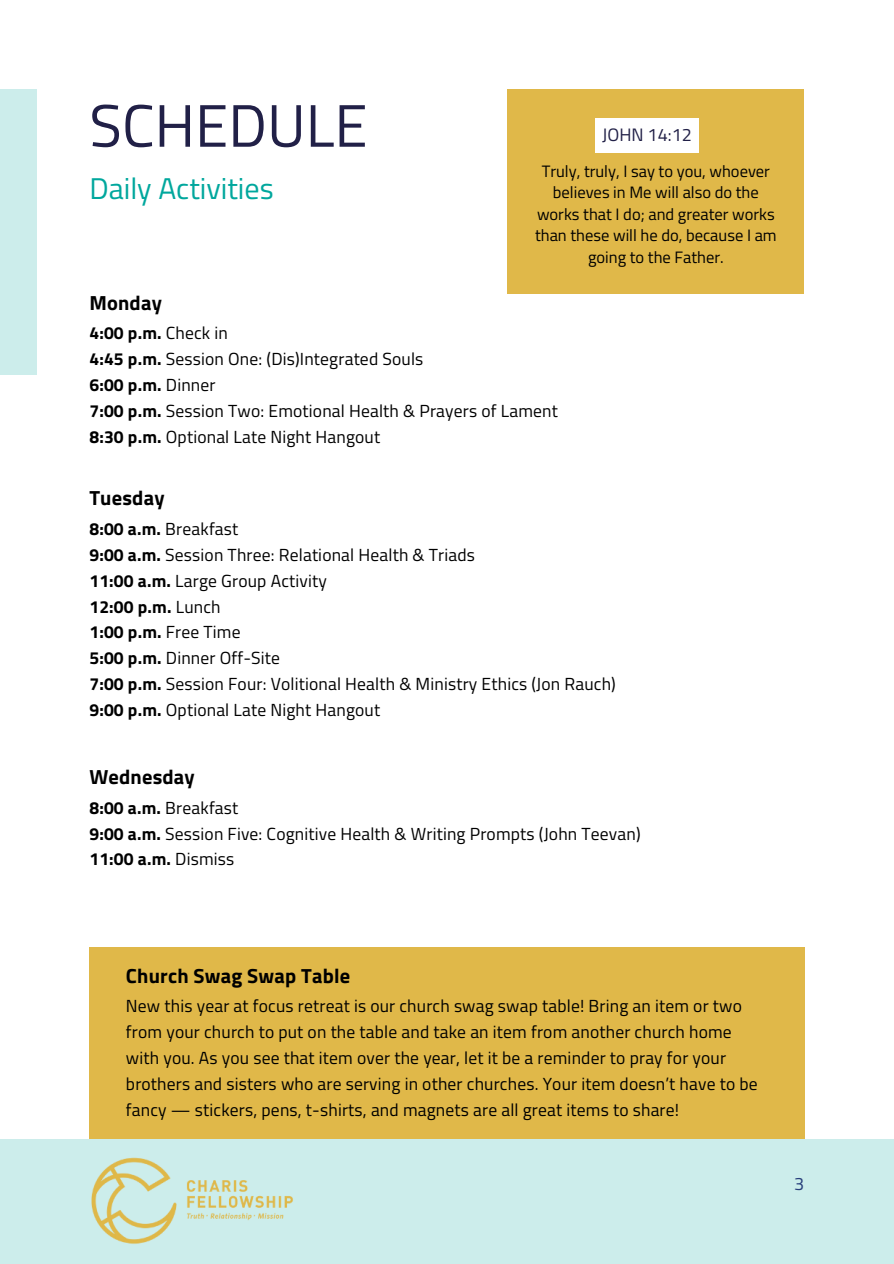
<style>
.page{position:relative;width:894px;height:1264px;background:#fff}
.page>*{position:absolute;margin:0;border:0;box-sizing:border-box;transform-origin:0 0}
.t1{font:60px "Titillium Web";color:#212047}
.t2{font:30px "Titillium Web";color:#00a79d}
.t3{font:700 20.4px "Titillium Web";letter-spacing:.01em;color:#000}
.t4{font:18px "Titillium Web";color:#212047}
.t5{font:18px "Titillium Web";color:#273e7a}
.t6{font:17.55px/25.8px "Titillium Web";letter-spacing:.01em;color:#000}
.t7{font:16.5px/21.3px "Titillium Web";color:#000;text-align:center}
.s1{font-weight:700}
</style>
<div class="page">
<div style="left:0;top:89px;width:36px;height:285px;background:#ccedeb"></div>
<div style="left:507px;top:89px;width:297px;height:204px;background:#e0b849"></div>
<div style="left:0;top:1138px;width:893px;height:125px;background:#ccedeb"></div>
<div style="left:89px;top:947px;width:715px;height:191px;background:#e0b849"></div>
<img style="left:91px;top:1157px;width:202px;height:87px">
<div style="left:595px;top:118px;width:104px;height:35px;background:#fff"></div>
<h1 class="t1" style="left:89px;top:82px;width:280px">SCHEDULE</h1>
<h2 class="t2" style="left:89px;top:167px;width:186px">Daily Activities</h2>
<p class="t3" style="left:89px;top:287px;width:74px">Monday</p>
<p class="t4" style="left:602px;top:122px;width:91px">JOHN 14:12</p>
<p class="t7" style="left:535px;top:160px;width:243px">Truly, truly, I say to you, whoever believes in Me will also do the works that I do; and greater works than these will he do, because I am going to the Father.</p>
<p class="t6" style="left:89px;top:319px;width:470px"><span class="s1">4:00 p.m.</span> Check in<br><span class="s1">4:45 p.m.</span> Session One: (Dis)Integrated Souls<br><span class="s1">6:00 p.m.</span> Dinner<br><span class="s1">7:00 p.m.</span> Session Two: Emotional Health &amp; Prayers of Lament <span class="s1">8:30 p.m.</span> Optional Late Night Hangout</p>
<p class="t3" style="left:89px;top:482px;width:77px">Tuesday</p>
<p class="t6" style="left:89px;top:515px;width:528px"><span class="s1">8:00 a.m.</span> Breakfast<br><span class="s1">9:00 a.m.</span> Session Three: Relational Health &amp; Triads<br><span class="s1">11:00 a.m.</span> Large Group Activity<br><span class="s1">12:00 p.m.</span> Lunch<br><span class="s1">1:00 p.m.</span> Free Time<br><span class="s1">5:00 p.m.</span> Dinner Off-Site<br><span class="s1">7:00 p.m.</span> Session Four: Volitional Health &amp; Ministry Ethics (Jon Rauch)<br><span class="s1">9:00 p.m.</span> Optional Late Night Hangout</p>
<p class="t3" style="left:89px;top:761px;width:107px">Wednesday</p>
<p class="t6" style="left:89px;top:793px;width:552px"><span class="s1">8:00 a.m.</span> Breakfast<br><span class="s1">9:00 a.m.</span> Session Five: Cognitive Health &amp; Writing Prompts (John Teevan)<br><span class="s1">11:00 a.m.</span> Dismiss</p>
<p class="t3" style="left:126px;top:960px;width:226px">Church Swag Swap Table</p>
<p class="t6" style="left:126px;top:992px;width:633px">New this year at focus retreat is our church swag swap table! Bring an item or two from your church to put on the table and take an item from another church home with you. As you see that item over the year, let it be a reminder to pray for your brothers and sisters who are serving in other churches. Your item doesn’t have to be fancy — stickers, pens, t-shirts, and magnets are all great items to share!</p>
<p class="t5" style="left:794px;top:1170px;width:12px">3</p>
</div>
